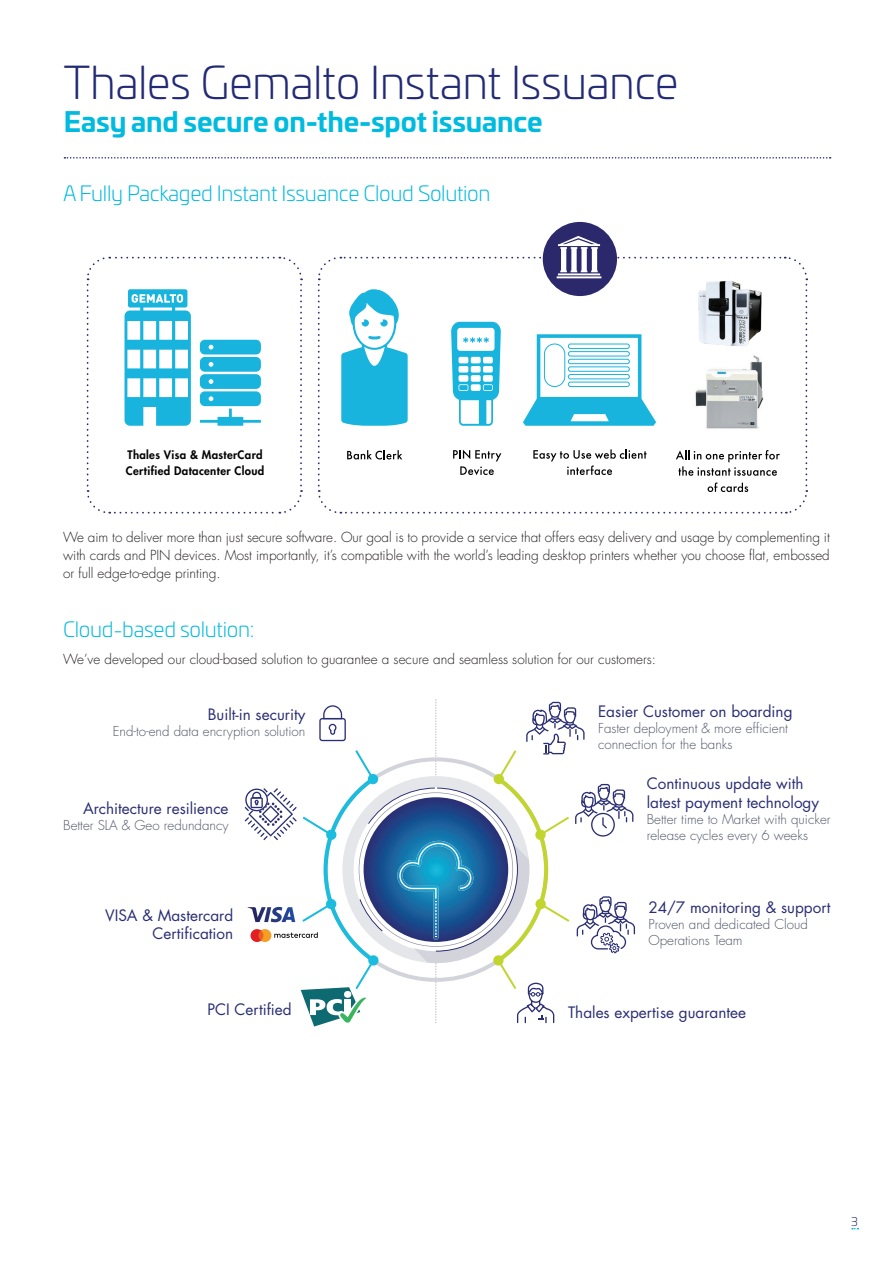
<style>
.page{position:relative;width:893px;height:1263px;background:#fff}
.page>*{position:absolute;margin:0;border:0;box-sizing:border-box;transform-origin:0 0}
.PT_Darblue_opt1{font:300 45px "Univia Pro";letter-spacing:-.015em;color:#222a75}
.PT_Darblue_opt1-2{font:700 27px "Univia Pro";letter-spacing:-.01em;color:#00badf}
.t1{font:300 21px "Univia Pro";letter-spacing:-.015em;color:#00badf}
.t2{font:15.3px/18.5px "Futura LT";color:#2a2e73}
._01_Text{font:300 13.5px/18px "Futura LT";color:#231f20;text-align:justify}
.t3{font:300 13.35px/16px "Futura LT";color:#51566a}
.t4{font:300 12px "Univia Pro";color:#222a75}
.t5{font:800 11.4px/16px "Futura LT";letter-spacing:.03em;color:#040503}
</style>
<div class="page">
<svg style="left:64px;top:157px;width:767px;height:2px"></svg>
<svg style="left:87px;top:256px;width:216px;height:258px"></svg>
<div style="left:543px;top:222px;width:74px;height:74px;background:#2b296b;border-radius:50%"></div>
<svg style="left:317px;top:236px;width:490px;height:278px"></svg>
<img style="left:693px;top:353px;width:74px;height:81px">
<img style="left:698px;top:279px;width:65px;height:69px">
<img style="left:740px;top:396px;width:15px;height:5px">
<svg style="left:245px;top:699px;width:390px;height:327px"></svg>
<p class="PT_Darblue_opt1" style="left:64px;top:51px;width:616px">Thales Gemalto Instant Issuance</p>
<p class="PT_Darblue_opt1-2" style="left:64px;top:100px;width:480px">Easy and secure on-the-spot issuance</p>
<p class="t1" style="left:63px;top:178px;width:429px">A Fully Packaged Instant Issuance Cloud Solution</p>
<p class="t5" style="left:126px;top:447px;width:140px">Thales Visa &amp; MasterCard<br>Certified Datacenter Cloud</p>
<p class="_01_Text" style="left:63px;top:529px;width:768px">We aim to deliver more than just secure software. Our goal is to provide a service that offers easy delivery and usage by complementing it with cards and PIN devices. Most importantly, it’s compatible with the world’s leading desktop printers whether you choose flat, embossed or full edge-to-edge printing.</p>
<p class="t1" style="left:63px;top:615px;width:193px">Cloud-based solution:</p>
<p class="_01_Text" style="left:63px;top:650px;width:594px">We’ve developed our cloud-based solution to guarantee a secure and seamless solution for our customers:</p>
<p class="t2" style="left:208px;top:705px;width:99px">Built-in security</p>
<p class="t3" style="left:113px;top:723px;width:194px">End-to-end data encryption solution</p>
<p class="t2" style="left:83px;top:799px;width:147px">Architecture resilience</p>
<p class="t3" style="left:63px;top:817px;width:167px">Better SLA &amp; Geo redundancy</p>
<p class="t2" style="left:105px;top:906px;width:130px;text-align:right">VISA &amp; Mastercard<br>Certification</p>
<p class="t2" style="left:208px;top:1000px;width:86px">PCI Certified</p>
<p class="t2" style="left:598px;top:702px;width:196px">Easier Customer on boarding</p>
<p class="t3" style="left:598px;top:720px;width:191px">Faster deployment &amp; more efficient connection for the banks</p>
<p class="t2" style="left:647px;top:775px;width:174px">Continuous update with latest payment technology</p>
<p class="t3" style="left:647px;top:811px;width:185px">Better time to Market with quicker release cycles every 6 weeks</p>
<p class="t2" style="left:648px;top:899px;width:184px">24/7 monitoring &amp; support</p>
<p class="t3" style="left:648px;top:917px;width:161px">Proven and dedicated Cloud<br>Operations Team</p>
<p class="t2" style="left:568px;top:1004px;width:179px">Thales expertise guarantee</p>
<p class="t4" style="left:851px;top:1213px;width:8px">3</p>
</div>
